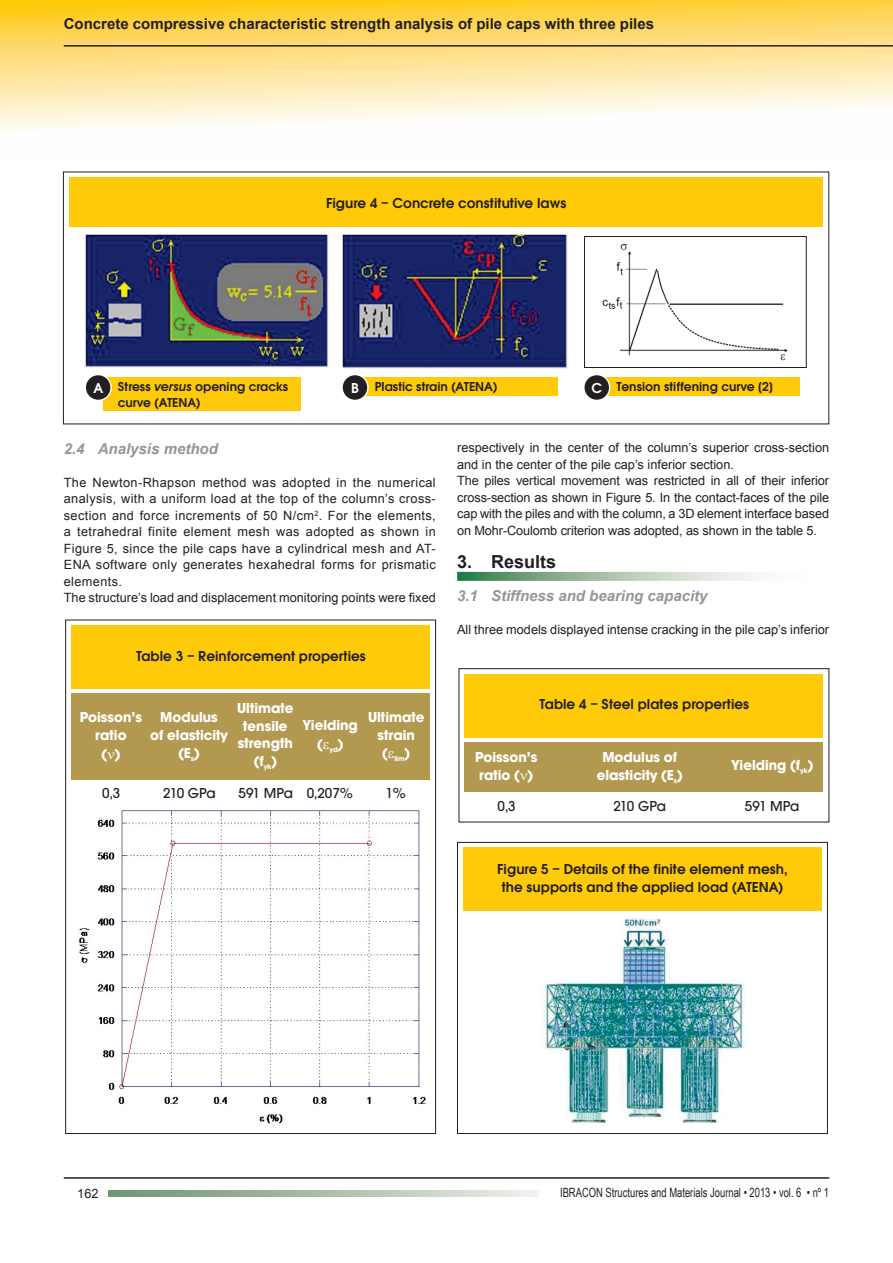
<style>
.page{position:relative;width:893px;height:1263px;background:#fff}
.page>*{position:absolute;margin:0;border:0;box-sizing:border-box;transform-origin:0 0}
.t1{font:700 18px "Arial";color:#231f20}
.t2{font:600 15px/17.5px "Avant Garde ITC";color:#231f20}
.t3{font:700 15px/17.9px "Avant Garde Md ITC";color:#fff;text-align:center}
.t4{font:700 15px "Arial";color:#231f20}
.t5{font:italic 700 15px "Arial";color:#939598}
.t6{font:15px "Avant Garde Md ITC";letter-spacing:-.02em;color:#231f20}
.t7{font:600 15px "Avant Garde ITC";color:#fff}
.t8{font:600 13.5px/15.8px "Avant Garde ITC";color:#231f20}
.t9{font:12.75px/16.5px "Arial";color:#231f20}
.t10{font:12.75px/16.5px "Arial";letter-spacing:.03em;color:#231f20}
.t11{font:12.75px "Arial Narrow";color:#231f20;scale:.9 1}
.t12{font:700 7.5px "Avant Garde Md ITC";color:#fff}
.s1{font-size:15px;color:#fff}
.s2{font-style:italic}
</style>
<div class="page">
<svg style="left:0;top:0;width:893px;height:130px;background:#fee498"></svg>
<hr style="left:64px;top:1177px;width:765px;height:2px;background:#231f20">
<hr style="left:64px;top:45px;width:829px;height:2px;background:#231f20">
<svg style="left:108px;top:1190px;width:431px;height:6px;background:#acc0aa"></svg>
<svg style="left:457px;top:572px;width:300px;height:9px;background:#a3bfa8"></svg>
<div style="left:70px;top:177px;width:753px;height:50px;background:#feca0a"></div>
<img style="left:86px;top:235px;width:243px;height:132px">
<img style="left:343px;top:235px;width:225px;height:134px">
<div style="left:584px;top:236px;width:222px;height:132px;border:1px solid #231f20"></div>
<img style="left:602px;top:244px;width:186px;height:117px">
<div style="left:104px;top:378px;width:197px;height:33px;background:#feca0a"></div>
<div style="left:85px;top:374px;width:27px;height:27px;border:3px solid #fff;border-radius:50%"></div>
<div style="left:86px;top:375px;width:24px;height:25px;background:#231f20;border-radius:50%"></div>
<div style="left:360px;top:378px;width:198px;height:18px;background:#feca0a"></div>
<div style="left:341px;top:374px;width:28px;height:27px;border:3px solid #fff;border-radius:50%"></div>
<div style="left:343px;top:375px;width:24px;height:25px;background:#231f20;border-radius:50%"></div>
<div style="left:602px;top:378px;width:198px;height:18px;background:#feca0a"></div>
<div style="left:583px;top:374px;width:27px;height:27px;border:3px solid #fff;border-radius:50%"></div>
<div style="left:584px;top:375px;width:25px;height:25px;background:#231f20;border-radius:50%"></div>
<div style="left:71px;top:625px;width:359px;height:63px;background:#feca0a"></div>
<div style="left:71px;top:693px;width:359px;height:86px;background:#b39950"></div>
<img style="left:79px;top:809px;width:347px;height:315px">
<div style="left:459px;top:668px;width:370px;height:154px;border:1px solid #231f20"></div>
<div style="left:464px;top:674px;width:359px;height:63px;background:#feca0a"></div>
<div style="left:464px;top:742px;width:359px;height:49px;background:#b39950"></div>
<div style="left:457px;top:842px;width:371px;height:292px;border:1px solid #231f20"></div>
<div style="left:463px;top:848px;width:359px;height:63px;background:#feca0a"></div>
<img style="left:540px;top:919px;width:205px;height:203px">
<p class="t4" style="left:64px;top:14px;width:592px">Concrete compressive characteristic strength analysis of pile caps with three piles</p>
<p class="t2" style="left:326px;top:194px;width:242px">Figure 4 – Concrete constitutive laws</p>
<p class="t7" style="left:93px;top:379px;width:11px">A</p>
<p class="t8" style="left:351px;top:379px;width:148px"><span class="s1">B</span> Plastic strain (ATENA)</p>
<p class="t8" style="left:591px;top:379px;width:183px"><span class="s1">C</span> Tension stiffening curve [2]</p>
<p class="t8" style="left:118px;top:379px;width:172px">Stress <span class="s2">versus</span> opening cracks curve (ATENA)</p>
<p class="t5" style="left:64px;top:438px;width:156px">2.4 Analysis method</p>
<p class="t10" style="left:64px;top:474px;width:374px">The Newton-Rhapson method was adopted in the numerical analysis, with a uniform load at the top of the column’s cross&shy;section and force increments of 50 N/cm<sup>2</sup>. For the elements, a tetrahedral finite element mesh was adopted as shown in Figure 5, since the pile caps have a cylindrical mesh and AT-ENA software only generates hexahedral forms for prismatic elements.<br>The structure’s load and displacement monitoring points were fixed</p>
<p class="t2" style="left:136px;top:647px;width:231px">Table 3 – Reinforcement properties</p>
<p class="t3" style="left:80px;top:707px;width:64px;line-height:18.3px">Poisson’s ratio<br>(■)</p>
<p class="t6" style="left:102px;top:784px;width:20px">0,3</p>
<p class="t3" style="left:150px;top:708px;width:79px">Modulus<br>of elasticity (E )<sub>s</sub></p>
<p class="t6" style="left:163px;top:784px;width:54px">210 GPa</p>
<p class="t3" style="left:237px;top:699px;width:58px">Ultimate tensile strength (f )<sub>yk</sub></p>
<p class="t6" style="left:238px;top:784px;width:56px">591 MPa</p>
<p class="t3" style="left:303px;top:715px;width:57px;line-height:18.8px">Yielding ( )<sub>yd</sub></p>
<p class="t6" style="left:307px;top:784px;width:48px">0,207%</p>
<p class="t3" style="left:368px;top:707px;width:58px;line-height:18.3px">Ultimate strain<br>( )</p>
<p class="t12" style="left:394px;top:754px;width:12px">lim</p>
<p class="t6" style="left:385px;top:784px;width:22px">1%</p>
<p class="t9" style="left:457px;top:439px;width:374px">respectively in the center of the column’s superior cross-section and in the center of the pile cap’s inferior section.<br>The piles vertical movement was restricted in all of their inferior cross-section as shown in Figure 5. In the contact-faces of the pile cap with the piles and with the column, a 3D element interface based on Mohr-Coulomb criterion was adopted, as shown in the table 5.</p>
<h1 class="t1" style="left:457px;top:549px;width:101px">3. Results</h1>
<p class="t5" style="left:457px;top:585px;width:252px">3.1 Stiffness and bearing capacity</p>
<p class="t9" style="left:457px;top:621px;width:374px">All three models displayed intense cracking in the pile cap’s inferior</p>
<p class="t2" style="left:539px;top:695px;width:211px">Table 4 – Steel plates properties</p>
<p class="t3" style="left:475px;top:747px;width:64px;line-height:18.8px;text-align:left">Poisson’s ratio (■)</p>
<p class="t6" style="left:498px;top:797px;width:20px">0,3</p>
<p class="t6" style="left:613px;top:797px;width:54px">210 GPa</p>
<p class="t6" style="left:745px;top:797px;width:56px">591 MPa</p>
<p class="t3" style="left:597px;top:748px;width:88px">Modulus of elasticity (E )<sub>s</sub></p>
<p class="t3" style="left:731px;top:755px;width:83px">Yielding (f )<sub>yk</sub></p>
<p class="t2" style="left:497px;top:860px;width:292px">Figure 5 – Details of the finite element mesh, the supports and the applied load (ATENA)</p>
<p class="t9" style="left:77px;top:1185px;width:23px">162</p>
<p class="t11" style="left:560px;top:1183px;width:300px">IBRACON Structures and Materials Journal • 2013 • vol. 6 • nº 1</p>
</div>
